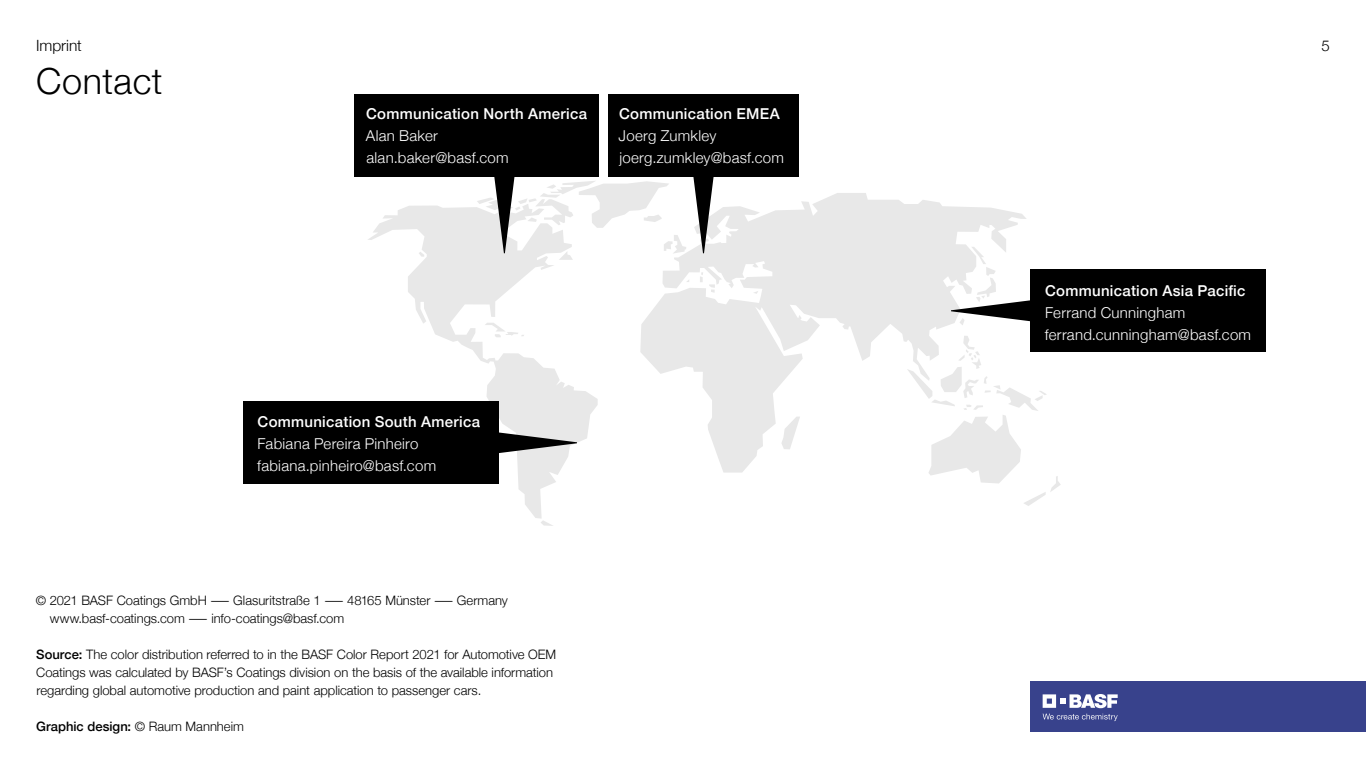
<style>
.page{position:relative;width:1366px;height:768px;background:#fff}
.page>*{position:absolute;margin:0;border:0;box-sizing:border-box;transform-origin:0 0}
.t1{font:300 36px "Helvetica Neue";letter-spacing:.015em;color:#000}
.t2{font:300 15.5px "Helvetica Neue";color:#000}
.Lauftext{font:300 15px "Helvetica Neue";letter-spacing:.02em;color:#fff}
.Lauftext-2{font:500 15px "Helvetica Neue";letter-spacing:.02em;color:#fff}
.Lauftext-3{font:300 15px "Helvetica Neue";color:#000}
.t3{font:300 13px/18px "Helvetica Neue";color:#000}
.t4{font:500 13px "Helvetica Neue";color:#000}
.s1{font-weight:500}
.s2{font-weight:300}
</style>
<div class="page">
<div style="left:1030px;top:682px;width:336px;height:50px;background:#38428c"></div>
<svg style="left:1043px;top:694px;width:75px;height:14px"></svg>
<svg style="left:1043px;top:714px;width:75px;height:7px"></svg>
<svg style="left:368px;top:181px;width:693px;height:345px"></svg>
<svg style="left:951px;top:300px;width:79px;height:21px"></svg>
<svg style="left:693px;top:177px;width:21px;height:76px"></svg>
<svg style="left:494px;top:177px;width:21px;height:76px;background:#767676"></svg>
<svg style="left:499px;top:432px;width:78px;height:21px;background:#727272"></svg>
<div style="left:608px;top:94px;width:191px;height:83px;background:#000"></div>
<div style="left:354px;top:94px;width:245px;height:83px;background:#000"></div>
<div style="left:243px;top:401px;width:256px;height:83px;background:#000"></div>
<div style="left:1030px;top:269px;width:236px;height:83px;background:#000"></div>
<p class="t2" style="left:36px;top:33px;width:47px">Imprint</p>
<p class="t1" style="left:36px;top:52px;width:128px">Contact</p>
<p class="Lauftext-2" style="left:366px;top:102px;width:222px">Communication North America</p>
<p class="Lauftext" style="left:366px;top:123px;width:74px">Alan Baker</p>
<p class="Lauftext" style="left:366px;top:145px;width:144px">alan.baker@basf.com</p>
<p class="Lauftext-2" style="left:619px;top:102px;width:162px">Communication EMEA</p>
<p class="Lauftext" style="left:619px;top:123px;width:99px">Joerg Zumkley</p>
<p class="Lauftext" style="left:619px;top:145px;width:166px">joerg.zumkley@basf.com</p>
<p class="Lauftext-2" style="left:258px;top:410px;width:224px">Communication South America</p>
<p class="Lauftext" style="left:258px;top:432px;width:162px">Fabiana Pereira Pinheiro</p>
<p class="Lauftext" style="left:257px;top:454px;width:180px">fabiana.pinheiro@basf.com</p>
<p class="t3" style="left:50px;top:590px;width:460px;text-indent:-14px">© 2021 BASF Coatings GmbH ― Glasuritstraße 1 ― 48165 Münster ― Germany www.basf-coatings.com ― info-coatings@basf.com</p>
<p class="t3" style="left:36px;top:644px;width:521px"><span class="s1">Source:</span> The color distribution referred to in the BASF Color Report 2021 for Automotive OEM<br>Coatings was calculated by BASF’s Coatings division on the basis of the available information regarding global automotive production and paint application to passenger cars.</p>
<p class="t4" style="left:36px;top:716px;width:209px">Graphic design: <span class="s2">© Raum Mannheim</span></p>
<p class="Lauftext-3" style="left:1322px;top:33px;width:10px">5</p>
<p class="Lauftext-2" style="left:1045px;top:278px;width:202px">Communication Asia Pacific</p>
<p class="Lauftext" style="left:1045px;top:300px;width:142px">Ferrand Cunningham</p>
<p class="Lauftext" style="left:1045px;top:322px;width:208px">ferrand.cunningham@basf.com</p>
</div>
